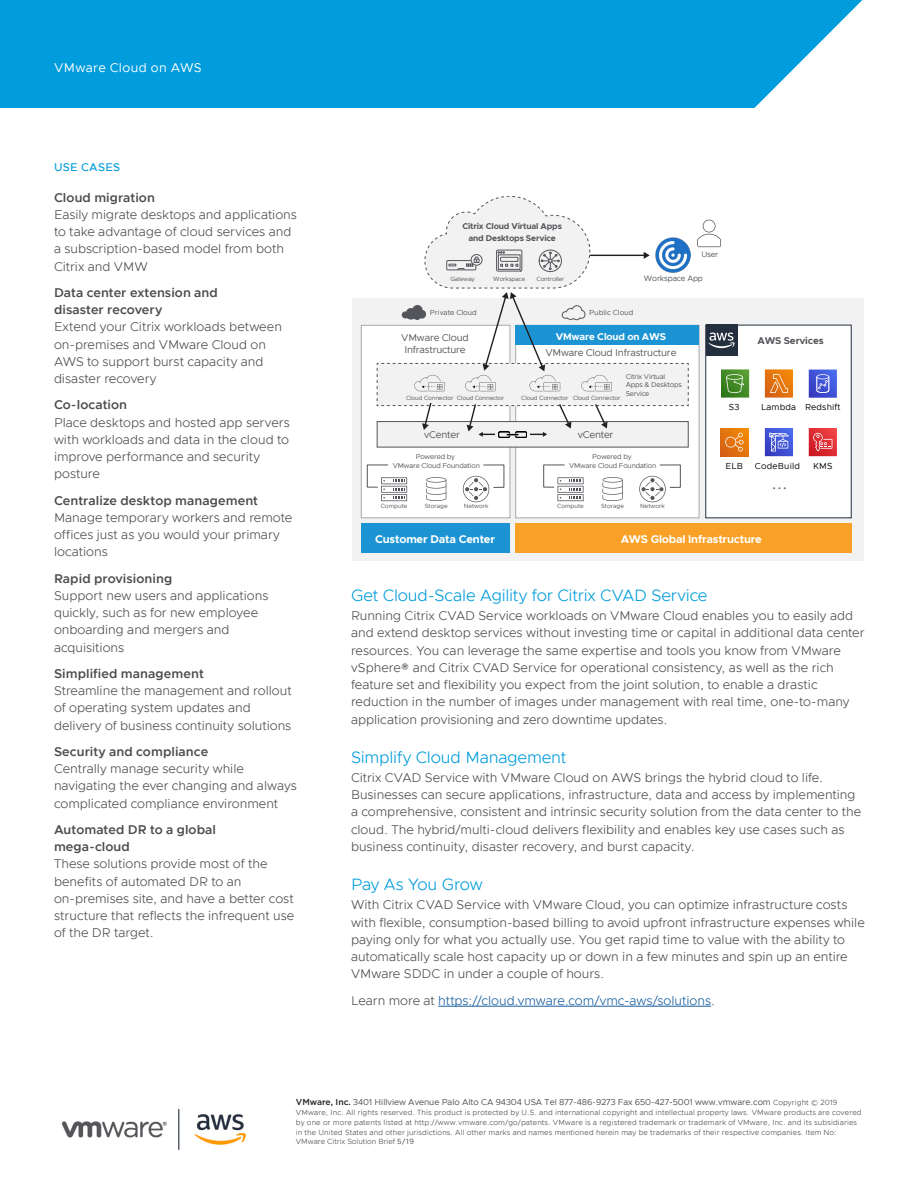
<style>
.page{position:relative;width:918px;height:1188px;background:#fff}
.page>*{position:absolute;margin:0;border:0;box-sizing:border-box;transform-origin:0 0}
._4a__SUBHEAD-1{font:300 16.5px "Metropolis";letter-spacing:-.01em;color:#009cdc}
._3a__BODY_TEXT{font:300 12.75px/17.2px "Metropolis";color:#4b4c4d}
._3a__BODY_TEXT-2{font:600 12.75px/17.2px "Metropolis";letter-spacing:.005em;color:#4b4c4d}
._3a__BODY_TEXT-3{font:300 12.75px "Metropolis";color:#175d9e}
.t1{font:12.75px "Metropolis";letter-spacing:.025em;color:#fff}
.t2{font:700 11.25px "Metropolis";letter-spacing:-.02em;color:#fff}
._5a__SIDEBAR-HEAD-Al{font:500 11.25px "Metropolis";letter-spacing:.03em;color:#009cdc}
.t3{font:9.9px/11.9px "Metropolis";letter-spacing:-.02em;color:#54555a;text-align:center}
.t4{font:700 9.9px "Metropolis";letter-spacing:-.02em;color:#fff}
.t5{font:700 9.9px "Metropolis";letter-spacing:-.02em;color:#54555a}
.t6{font:8.85px "Metropolis";letter-spacing:.02em;color:#000}
.t7{font:8.7px "Metropolis";letter-spacing:-.005em;color:#4b4c4d}
.t8{font:700 8.55px/11.9px "Metropolis";letter-spacing:-.02em;color:#54555a;text-align:center}
.t9{font:7.95px "Metropolis";letter-spacing:-.02em;color:#54555a}
.t10{font:300 7.5px/9.8px "Metropolis";letter-spacing:.015em;color:#4b4c4d}
.t11{font:7.35px "Metropolis";color:#54555a}
.t12{font:7.05px/8.6px "Metropolis";letter-spacing:-.02em;color:#54555a;text-align:center}
.t13{font:6.15px "Metropolis";letter-spacing:-.02em;color:#54555a}
.t14{font:6.15px "Metropolis";color:#54555a}
.s1{font-weight:600}
.s2{color:#4b4c4d}
.s3{font-family:"Gotham";font-weight:500;color:#231f20}
.s4{font-weight:300;font-size:7.5px}
.s5{font-weight:400}
</style>
<div class="page">
<img style="left:61px;top:1108px;width:185px;height:42px">
<div style="left:0;top:0;width:863px;height:108px;background:#009cdc"></div>
<hr style="left:438px;top:1006px;width:273px;height:1px;background:#175d9e">
<div style="left:352px;top:298px;width:512px;height:263px;background:#f2f2f2"></div>
<div style="left:361px;top:325px;width:149px;height:193px;background:#fff"></div>
<div style="left:361px;top:325px;width:149px;height:193px;border:1px solid #a7a9ac"></div>
<div style="left:516px;top:325px;width:183px;height:193px;background:#fff"></div>
<div style="left:515px;top:325px;width:184px;height:193px;border:1px solid #a7a9ac"></div>
<div style="left:706px;top:325px;width:145px;height:193px;background:#fff"></div>
<div style="left:705px;top:325px;width:147px;height:193px;border:1px solid #232f3e"></div>
<div style="left:361px;top:524px;width:149px;height:29px;background:#1c94d3"></div>
<div style="left:516px;top:524px;width:336px;height:29px;background:#f9a126"></div>
<div style="left:377px;top:422px;width:311px;height:25px;background:#f2f2f2"></div>
<div style="left:516px;top:325px;width:183px;height:20px;background:#1c94d3"></div>
<div style="left:706px;top:324px;width:32px;height:32px;background:#232f3e"></div>
<svg style="left:708px;top:333px;width:27px;height:15px"></svg>
<svg style="left:765px;top:369px;width:28px;height:29px"></svg>
<svg style="left:721px;top:369px;width:28px;height:29px"></svg>
<svg style="left:809px;top:370px;width:28px;height:28px"></svg>
<svg style="left:720px;top:428px;width:29px;height:28px"></svg>
<svg style="left:765px;top:428px;width:28px;height:28px"></svg>
<svg style="left:809px;top:428px;width:28px;height:28px"></svg>
<img style="left:689px;top:247px;width:1px;height:16px">
<svg style="left:697px;top:220px;width:24px;height:27px"></svg>
<svg style="left:377px;top:196px;width:312px;height:241px"></svg>
<svg style="left:496px;top:430px;width:34px;height:8px"></svg>
<img style="left:499px;top:431px;width:28px;height:6px">
<svg style="left:543px;top:464px;width:41px;height:37px"></svg>
<svg style="left:602px;top:477px;width:21px;height:24px"></svg>
<svg style="left:639px;top:464px;width:42px;height:38px"></svg>
<svg style="left:367px;top:464px;width:40px;height:37px"></svg>
<svg style="left:426px;top:477px;width:20px;height:24px"></svg>
<svg style="left:463px;top:464px;width:42px;height:38px"></svg>
<p class="t1" style="left:54px;top:60px;width:149px">VMware Cloud on AWS</p>
<p class="_5a__SIDEBAR-HEAD-Al" style="left:54px;top:160px;width:68px">USE CASES</p>
<p class="_3a__BODY_TEXT-2" style="left:54px;top:189px;width:102px">Cloud migration</p>
<p class="_3a__BODY_TEXT" style="left:54px;top:206px;width:245px">Easily migrate desktops and applications to take advantage of cloud services and a subscription-based model from both Citrix and VMW</p>
<p class="_3a__BODY_TEXT-2" style="left:54px;top:284px;width:165px">Data center extension and disaster recovery</p>
<p class="_3a__BODY_TEXT" style="left:54px;top:318px;width:229px">Extend your Citrix workloads between on-premises and VMware Cloud on<br>AWS to support burst capacity and disaster recovery</p>
<p class="_3a__BODY_TEXT-2" style="left:54px;top:396px;width:75px">Co-location</p>
<p class="_3a__BODY_TEXT" style="left:54px;top:414px;width:237px">Place desktops and hosted app servers with workloads and data in the cloud to improve performance and security posture</p>
<p class="_3a__BODY_TEXT-2" style="left:54px;top:492px;width:206px">Centralize desktop management</p>
<p class="_3a__BODY_TEXT" style="left:54px;top:509px;width:240px">Manage temporary workers and remote offices just as you would your primary locations</p>
<p class="_3a__BODY_TEXT-2" style="left:54px;top:570px;width:120px">Rapid provisioning</p>
<p class="_3a__BODY_TEXT" style="left:54px;top:587px;width:216px">Support new users and applications quickly, such as for new employee onboarding and mergers and acquisitions</p>
<p class="_3a__BODY_TEXT-2" style="left:54px;top:665px;width:151px">Simplified management</p>
<p class="_3a__BODY_TEXT" style="left:54px;top:682px;width:239px">Streamline the management and rollout of operating system updates and delivery of business continuity solutions</p>
<p class="_3a__BODY_TEXT-2" style="left:54px;top:743px;width:156px">Security and compliance</p>
<p class="_3a__BODY_TEXT" style="left:54px;top:760px;width:244px">Centrally manage security while navigating the ever changing and always complicated compliance environment</p>
<p class="_3a__BODY_TEXT" style="left:54px;top:821px;width:242px"><span class="s1">Automated DR to a global mega-cloud<br></span>These solutions provide most of the benefits of automated DR to an on-premises site, and have a better cost structure that reflects the infrequent use of the DR target.</p>
<p class="t8" style="left:462px;top:220px;width:101px">Citrix Cloud Virtual Apps and Desktops Service</p>
<p class="t13" style="left:451px;top:275px;width:26px">Gateway</p>
<p class="t13" style="left:493px;top:275px;width:33px">Workspace</p>
<p class="t13" style="left:537px;top:275px;width:29px">Controller</p>
<p class="t9" style="left:701px;top:249px;width:19px">User</p>
<p class="t9" style="left:644px;top:273px;width:60px">Workspace App</p>
<p class="t11" style="left:430px;top:308px;width:49px">Private Cloud</p>
<p class="t11" style="left:589px;top:308px;width:46px">Public Cloud</p>
<p class="t3" style="left:401px;top:332px;width:69px">VMware Cloud<br>Infrastructure</p>
<p class="t4" style="left:556px;top:330px;width:112px">VMware Cloud on AWS</p>
<p class="t3" style="left:545px;top:346px;width:133px">VMware Cloud Infrastructure</p>
<p class="t12" style="left:626px;top:372px;width:58px;text-align:left">Citrix Virtual<br>Apps &amp; Desktops<br>Service</p>
<p class="t13" style="left:406px;top:394px;width:100px">Cloud Connector Cloud Connector</p>
<p class="t13" style="left:521px;top:394px;width:101px">Cloud Connector Cloud Connector</p>
<p class="t3" style="left:424px;top:428px;width:37px">vCenter</p>
<p class="t12" style="left:393px;top:452px;width:89px">Powered by<br>VMware Cloud Foundation</p>
<p class="t14" style="left:381px;top:502px;width:28px">Compute</p>
<p class="t14" style="left:425px;top:502px;width:24px">Storage</p>
<p class="t14" style="left:464px;top:502px;width:26px">Network</p>
<p class="t3" style="left:578px;top:428px;width:37px">vCenter</p>
<p class="t12" style="left:569px;top:452px;width:89px">Powered by<br>VMware Cloud Foundation</p>
<p class="t14" style="left:557px;top:502px;width:28px">Compute</p>
<p class="t14" style="left:601px;top:502px;width:24px">Storage</p>
<p class="t14" style="left:640px;top:502px;width:26px">Network</p>
<p class="t5" style="left:758px;top:334px;width:68px">AWS Services</p>
<p class="t6" style="left:729px;top:401px;width:12px">S3</p>
<p class="t6" style="left:761px;top:401px;width:81px">Lambda Redshift</p>
<p class="t6" style="left:726px;top:461px;width:19px">ELB</p>
<p class="t6" style="left:755px;top:461px;width:46px">CodeBuild</p>
<p class="t5" style="left:773px;top:479px;width:15px">. . .</p>
<p class="t6" style="left:813px;top:461px;width:21px">KMS</p>
<p class="t2" style="left:375px;top:532px;width:121px">Customer Data Center</p>
<p class="t2" style="left:621px;top:532px;width:143px">AWS Global Infrastructure</p>
<p class="_4a__SUBHEAD-1" style="left:351px;top:585px;width:358px">Get Cloud-Scale Agility for Citrix CVAD Service</p>
<p class="_3a__BODY_TEXT" style="left:351px;top:607px;width:515px">Running Citrix CVAD Service workloads on VMware Cloud enables you to easily add and extend desktop services without investing time or capital in additional data center resources. You can leverage the same expertise and tools you know from VMware vSphere® and Citrix CVAD Service for operational consistency, as well as the rich feature set and flexibility you expect from the joint solution, to enable a drastic reduction in the number of images under management with real time, one-to-many application provisioning and zero downtime updates.</p>
<p class="_4a__SUBHEAD-1" style="left:351px;top:747px;width:217px">Simplify Cloud Management</p>
<p class="_3a__BODY_TEXT" style="left:351px;top:769px;width:512px">Citrix CVAD Service with VMware Cloud on AWS brings the hybrid cloud to life.<br>Businesses can secure applications, infrastructure, data and access by implementing a comprehensive, consistent and intrinsic security solution from the data center to the cloud. The hybrid/multi-cloud delivers flexibility and enables key use cases such as business continuity, disaster recovery, and burst capacity.</p>
<p class="_4a__SUBHEAD-1" style="left:351px;top:874px;width:133px">Pay As You Grow</p>
<p class="_3a__BODY_TEXT" style="left:351px;top:896px;width:515px">With Citrix CVAD Service with VMware Cloud, you can optimize infrastructure costs with flexible, consumption-based billing to avoid upfront infrastructure expenses while paying only for what you actually use. You get rapid time to value with the ability to automatically scale host capacity up or down in a few minutes and spin up an entire VMware SDDC in under a couple of hours.</p>
<p class="_3a__BODY_TEXT-3" style="left:351px;top:992px;width:366px"><span class="s2">Learn more at</span> https://cloud.vmware.com/vmc-aws/solutions<span class="s2">.</span></p>
<p class="t7" style="left:296px;top:1097px;width:543px"><span class="s3">VMware, Inc.</span> 3401 Hillview Avenue Palo Alto CA 94304 USA Tel 877-486-9273 Fax 650-427-5001 www.vmware.com <span class="s4">Copyright © 2019</span></p>
<p class="t10" style="left:296px;top:1108px;width:567px">VMware, Inc. All rights reserved. This product is protected by U.S. and international copyright and intellectual property laws. VMware products are covered by one or more patents listed at http://www.vmware.com/go/patents. VMware is a registered trademark or trademark of VMware, Inc. and its subsidiaries in the United States and other jurisdictions. All other marks and names mentioned herein may be trademarks of their respective companies. Item No:<br>VMware Citrix Solution Brief <span class="s5">5/19</span></p>
</div>
